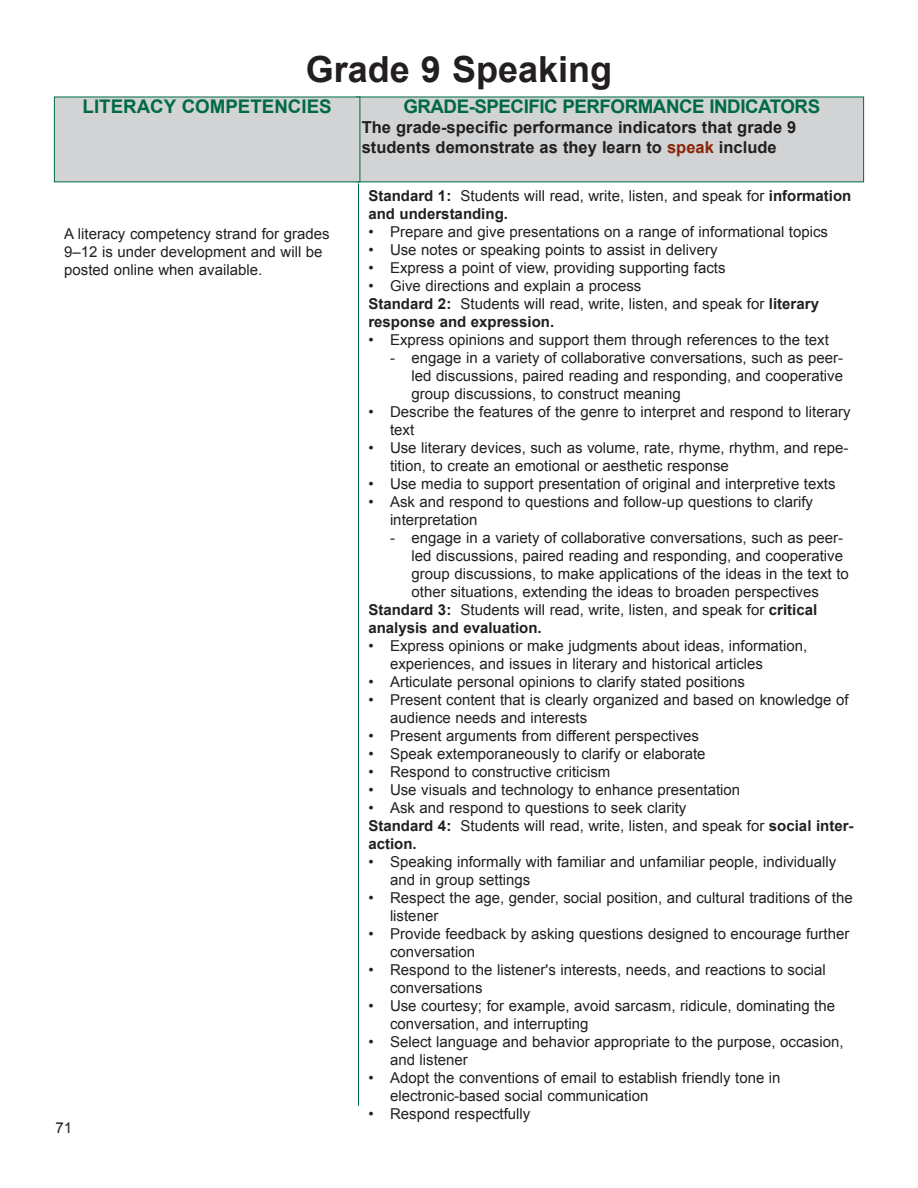
<style>
.page{position:relative;width:918px;height:1188px;background:#fff}
.page>*{position:absolute;margin:0;border:0;box-sizing:border-box;transform-origin:0 0}
.t1{font:700 36px "Arial";color:#231f20}
.t2{font:700 18.75px "Arial";letter-spacing:-.025em;color:#006a44}
.t3{font:700 18.75px "Arial";color:#006a44}
.t4{font:700 16.5px/19.8px "Arial";color:#231f20}
.t5{font:15px/18px "Arial";color:#231f20}
.t6{font:700 15px "Arial";color:#231f20}
.s1{color:#8b2305}
.s2{font-weight:700}
</style>
<div class="page">
<div style="left:356px;top:97px;width:508px;height:85px;background:#d1d3d4"></div>
<div style="left:54px;top:97px;width:306px;height:85px;background:#d1d3d4"></div>
<hr style="left:358px;top:183px;width:1px;height:923px;background:#006a44">
<h1 class="t1" style="left:306px;top:49px;width:308px">Grade 9 Speaking</h1>
<p class="t3" style="left:83px;top:96px;width:251px">LITERACY COMPETENCIES</p>
<p class="t2" style="left:403px;top:96px;width:418px">GRADE-SPECIFIC PERFORMANCE INDICATORS</p>
<p class="t4" style="left:362px;top:118px;width:436px">The grade-specific performance indicators that grade 9 students demonstrate as they learn to <span class="s1">speak</span> include</p>
<p class="t5" style="left:64px;top:225px;width:267px">A literacy competency strand for grades<br>9–12 is under development and will be posted online when available.</p>
<p class="t5" style="left:56px;top:1119px;width:18px">71</p>
<p class="t5" style="left:368px;top:187px;width:485px"><span class="s2">Standard 1:</span> Students will read, write, listen, and speak for <span class="s2">information and understanding.</span></p>
<p class="t5" style="left:368px;top:223px;width:461px">• Prepare and give presentations on a range of informational topics</p>
<p class="t5" style="left:368px;top:241px;width:351px">• Use notes or speaking points to assist in delivery</p>
<p class="t5" style="left:368px;top:259px;width:359px">• Express a point of view, providing supporting facts</p>
<p class="t5" style="left:368px;top:277px;width:452px">• Give directions and explain a process<br><span class="s2">Standard 2:</span> Students will read, write, listen, and speak for <span class="s2">literary response and expression.</span></p>
<p class="t5" style="left:368px;top:331px;width:462px">• Express opinions and support them through references to the text</p>
<p class="t5" style="left:412px;top:349px;width:433px;text-align:justify;text-indent:-22px">- engage in a variety of collaborative conversations, such as peer&shy;led discussions, paired reading and responding, and cooperative group discussions, to construct meaning</p>
<p class="t5" style="left:390px;top:403px;width:462px;text-indent:-22px">• Describe the features of the genre to interpret and respond to literary text</p>
<p class="t5" style="left:390px;top:439px;width:460px;text-indent:-22px">• Use literary devices, such as volume, rate, rhyme, rhythm, and repe&shy;tition, to create an emotional or aesthetic response</p>
<p class="t5" style="left:368px;top:475px;width:469px">• Use media to support presentation of original and interpretive texts</p>
<p class="t5" style="left:390px;top:493px;width:425px;text-indent:-22px">• Ask and respond to questions and follow-up questions to clarify interpretation</p>
<p class="t5" style="left:390px;top:529px;width:455px">- engage in a variety of collaborative conversations, such as peer-</p>
<p class="t5" style="left:412px;top:547px;width:433px">led discussions, paired reading and responding, and cooperative</p>
<p class="t5" style="left:412px;top:565px;width:439px">group discussions, to make applications of the ideas in the text to</p>
<p class="t5" style="left:412px;top:583px;width:409px">other situations, extending the ideas to broaden perspectives</p>
<p class="t5" style="left:368px;top:601px;width:450px"><span class="s2">Standard 3:</span> Students will read, write, listen, and speak for <span class="s2">critical</span></p>
<p class="t6" style="left:368px;top:620px;width:175px">analysis and evaluation.</p>
<p class="t5" style="left:390px;top:637px;width:419px;text-indent:-22px">• Express opinions or make judgments about ideas, information, experiences, and issues in literary and historical articles</p>
<p class="t5" style="left:368px;top:673px;width:378px">• Articulate personal opinions to clarify stated positions</p>
<p class="t5" style="left:390px;top:691px;width:460px;text-indent:-22px">• Present content that is clearly organized and based on knowledge of audience needs and interests</p>
<p class="t5" style="left:368px;top:727px;width:332px">• Present arguments from different perspectives</p>
<p class="t5" style="left:368px;top:745px;width:339px">• Speak extemporaneously to clarify or elaborate</p>
<p class="t5" style="left:368px;top:763px;width:244px">• Respond to constructive criticism</p>
<p class="t5" style="left:368px;top:781px;width:373px">• Use visuals and technology to enhance presentation</p>
<p class="t5" style="left:368px;top:799px;width:487px">• Ask and respond to questions to seek clarity<br><span class="s2">Standard 4:</span> Students will read, write, listen, and speak for <span class="s2">social inter&shy;action.</span></p>
<p class="t5" style="left:390px;top:853px;width:448px;text-indent:-22px">• Speaking informally with familiar and unfamiliar people, individually and in group settings</p>
<p class="t5" style="left:390px;top:889px;width:464px;text-indent:-22px">• Respect the age, gender, social position, and cultural traditions of the listener</p>
<p class="t5" style="left:390px;top:925px;width:461px;text-indent:-22px">• Provide feedback by asking questions designed to encourage further conversation</p>
<p class="t5" style="left:390px;top:961px;width:437px;text-indent:-22px">• Respond to the listener's interests, needs, and reactions to social conversations</p>
<p class="t5" style="left:390px;top:997px;width:447px;text-indent:-22px">• Use courtesy; for example, avoid sarcasm, ridicule, dominating the conversation, and interrupting</p>
<p class="t5" style="left:390px;top:1033px;width:455px;text-indent:-22px">• Select language and behavior appropriate to the purpose, occasion, and listener</p>
<p class="t5" style="left:390px;top:1069px;width:392px;text-indent:-22px">• Adopt the conventions of email to establish friendly tone in electronic-based social communication</p>
<p class="t5" style="left:368px;top:1105px;width:164px">• Respond respectfully</p>
</div>
